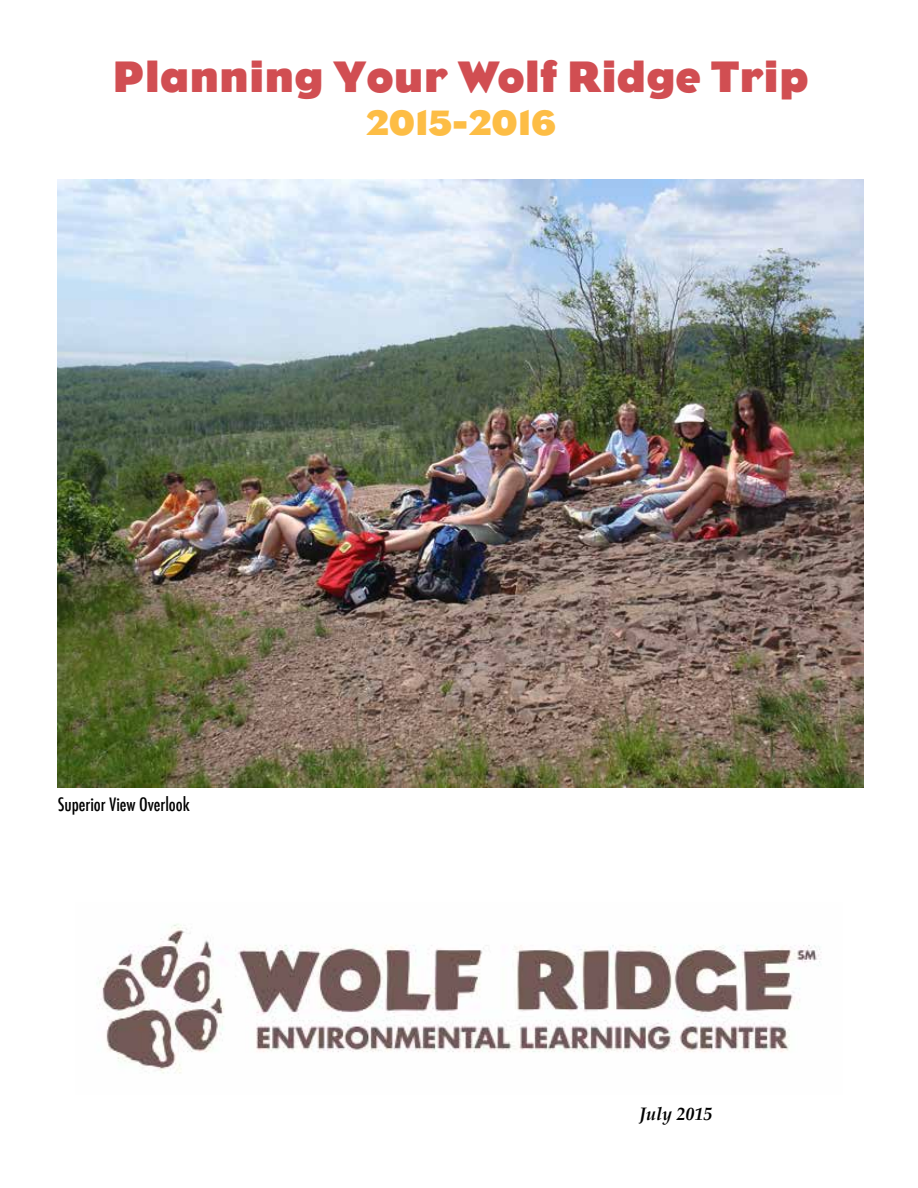
<style>
.page{position:relative;width:918px;height:1188px;background:#fff}
.page>*{position:absolute;margin:0;border:0;box-sizing:border-box;transform-origin:0 0}
.t1{font:45px "Bureau Eagle FB Bold";color:#d14e52}
.t2{font:36px "Bureau Eagle FB Bold";color:#fdbd45}
.t3{font:500 condensed 18px "Futura";color:#000}
.t4{font:italic 700 18px "Palatino";color:#000}
</style>
<div class="page">
<img style="left:97px;top:923px;width:725px;height:151px">
<img style="left:58px;top:179px;width:806px;height:608px">
<p class="t1" style="left:113px;top:52px;width:698px">Planning Your Wolf Ridge Trip</p>
<p class="t2" style="left:366px;top:103px;width:192px">2015-2016</p>
<p class="t3" style="left:58px;top:793px;width:134px">Superior View Overlook</p>
<p class="t4" style="left:639px;top:1099px;width:75px">July 2015</p>
</div>
